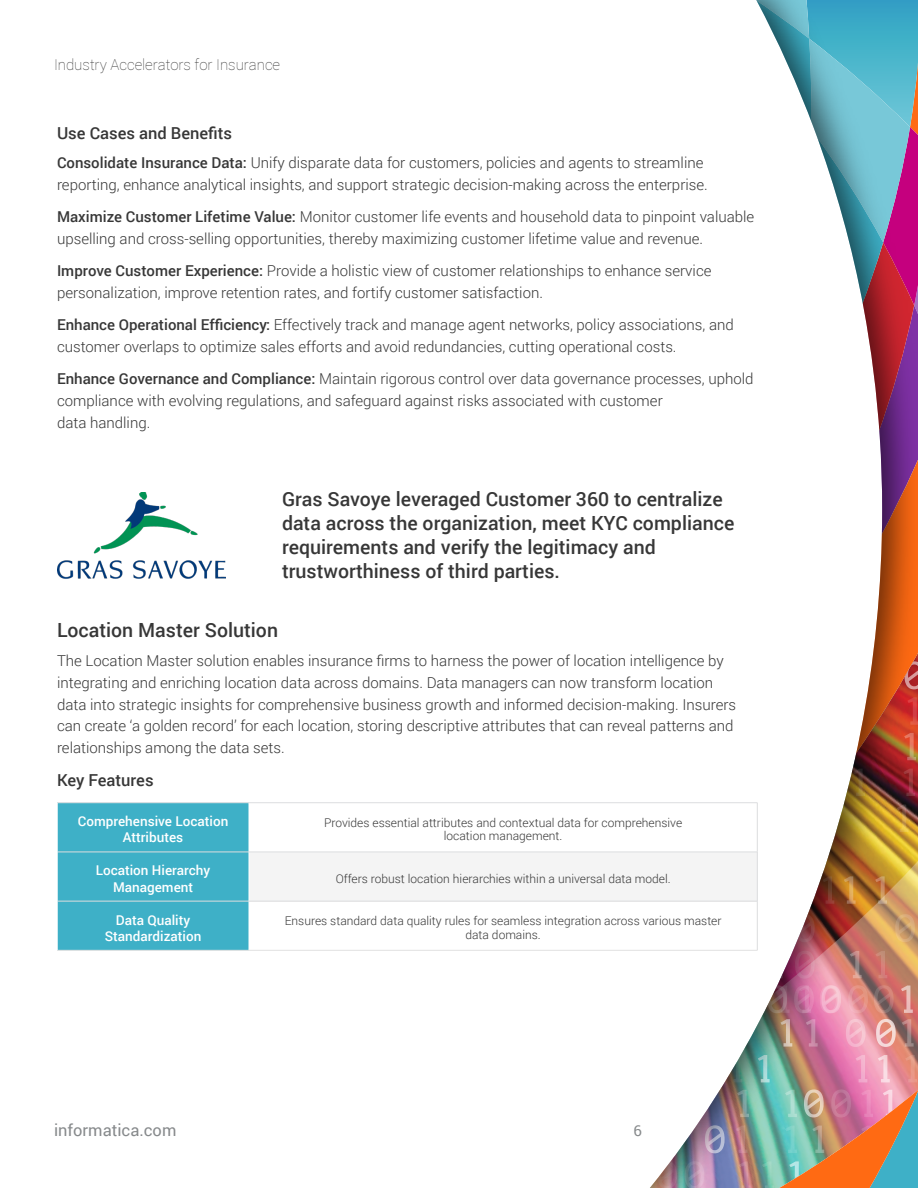
<style>
.page{position:relative;width:918px;height:1188px;background:#fff}
.page>*{position:absolute;margin:0;border:0;box-sizing:border-box;transform-origin:0 0}
.t1{font:500 19.5px/24px "Roboto";color:#373737}
.t2{font:500 16.5px "Roboto";color:#373737}
.t3{font:16.5px "Roboto";color:#878a8c}
.t4{font:300 15px/21.8px "Roboto";color:#373737}
.t5{font:100 15px "Roboto";color:#373737}
.t6{font:15px "Roboto";color:#878a8c}
.t7{font:500 13.5px/16.2px "Roboto";color:#fff;text-align:center}
.t8{font:300 12px/13.5px "Roboto";color:#383838;text-align:center}
.s1{font-weight:500}
</style>
<div class="page">
<img style="left:879px;top:0;width:39px;height:1188px">
<img style="left:650px;top:0;width:229px;height:1188px">
<div style="left:58px;top:803px;width:191px;height:147px;background:#3eb0c7"></div>
<svg style="left:250px;top:803px;width:507px;height:147px"></svg>
<div style="left:249px;top:852px;width:508px;height:49px;background:#f4f4f4"></div>
<hr style="left:757px;top:803px;width:1px;height:49px;background:#dcdddf">
<hr style="left:757px;top:852px;width:1px;height:49px;background:#dcdddf">
<hr style="left:757px;top:901px;width:1px;height:49px;background:#dcdddf">
<hr style="left:57px;top:802px;width:192px;height:1px;background:#dcdddf">
<hr style="left:57px;top:852px;width:192px;height:1px;background:#dcdddf">
<hr style="left:57px;top:901px;width:192px;height:1px;background:#dcdddf">
<hr style="left:57px;top:950px;width:192px;height:1px;background:#e1e1e1">
<hr style="left:249px;top:852px;width:1px;height:49px;background:#fff">
<hr style="left:57px;top:852px;width:1px;height:49px;background:#fff">
<hr style="left:57px;top:901px;width:1px;height:49px;background:#fff">
<hr style="left:249px;top:802px;width:509px;height:1px;background:#dcdddf">
<hr style="left:249px;top:852px;width:509px;height:1px;background:#dcdddf">
<hr style="left:249px;top:901px;width:509px;height:1px;background:#dcdddf">
<hr style="left:249px;top:950px;width:509px;height:1px;background:#e1e1e1">
<img style="left:57px;top:492px;width:169px;height:87px">
<p class="t5" style="left:54px;top:54px;width:228px">Industry Accelerators for Insurance</p>
<p class="t2" style="left:57px;top:121px;width:177px">Use Cases and Benefits</p>
<p class="t4" style="left:57px;top:151px;width:652px"><span class="s1">Consolidate Insurance Data:</span> Unify disparate data for customers, policies and agents to streamline reporting, enhance analytical insights, and support strategic decision-making across the enterprise.</p>
<p class="t4" style="left:57px;top:205px;width:699px"><span class="s1">Maximize Customer Lifetime Value:</span> Monitor customer life events and household data to pinpoint valuable upselling and cross-selling opportunities, thereby maximizing customer lifetime value and revenue.</p>
<p class="t4" style="left:57px;top:259px;width:656px"><span class="s1">Improve Customer Experience:</span> Provide a holistic view of customer relationships to enhance service personalization, improve retention rates, and fortify customer satisfaction.</p>
<p class="t4" style="left:57px;top:313px;width:678px"><span class="s1">Enhance Operational Efficiency:</span> Effectively track and manage agent networks, policy associations, and customer overlaps to optimize sales efforts and avoid redundancies, cutting operational costs.</p>
<p class="t4" style="left:57px;top:367px;width:698px"><span class="s1">Enhance Governance and Compliance:</span> Maintain rigorous control over data governance processes, uphold compliance with evolving regulations, and safeguard against risks associated with customer<br>data handling.</p>
<h1 class="t1" style="left:282px;top:487px;width:454px">Gras Savoye leveraged Customer 360 to centralize data across the organization, meet KYC compliance requirements and verify the legitimacy and trustworthiness of third parties.</h1>
<h1 class="t1" style="left:57px;top:617px;width:223px">Location Master Solution</h1>
<p class="t4" style="left:57px;top:649px;width:681px">The Location Master solution enables insurance firms to harness the power of location intelligence by integrating and enriching location data across domains. Data managers can now transform location data into strategic insights for comprehensive business growth and informed decision-making. Insurers can create ‘a golden record’ for each location, storing descriptive attributes that can reveal patterns and relationships among the data sets.</p>
<p class="t2" style="left:57px;top:769px;width:98px">Key Features</p>
<p class="t7" style="left:78px;top:813px;width:152px">Comprehensive Location<br>Attributes</p>
<p class="t8" style="left:324px;top:815px;width:360px">Provides essential attributes and contextual data for comprehensive location management.</p>
<p class="t7" style="left:96px;top:862px;width:116px">Location Hierarchy<br>Management</p>
<p class="t8" style="left:336px;top:871px;width:336px">Offers robust location hierarchies within a universal data model.</p>
<p class="t7" style="left:105px;top:911px;width:98px">Data Quality<br>Standardization</p>
<p class="t8" style="left:285px;top:914px;width:438px">Ensures standard data quality rules for seamless integration across various master data domains.</p>
<p class="t3" style="left:54px;top:1118px;width:124px">informatica.com</p>
<p class="t6" style="left:634px;top:1120px;width:10px">6</p>
</div>
